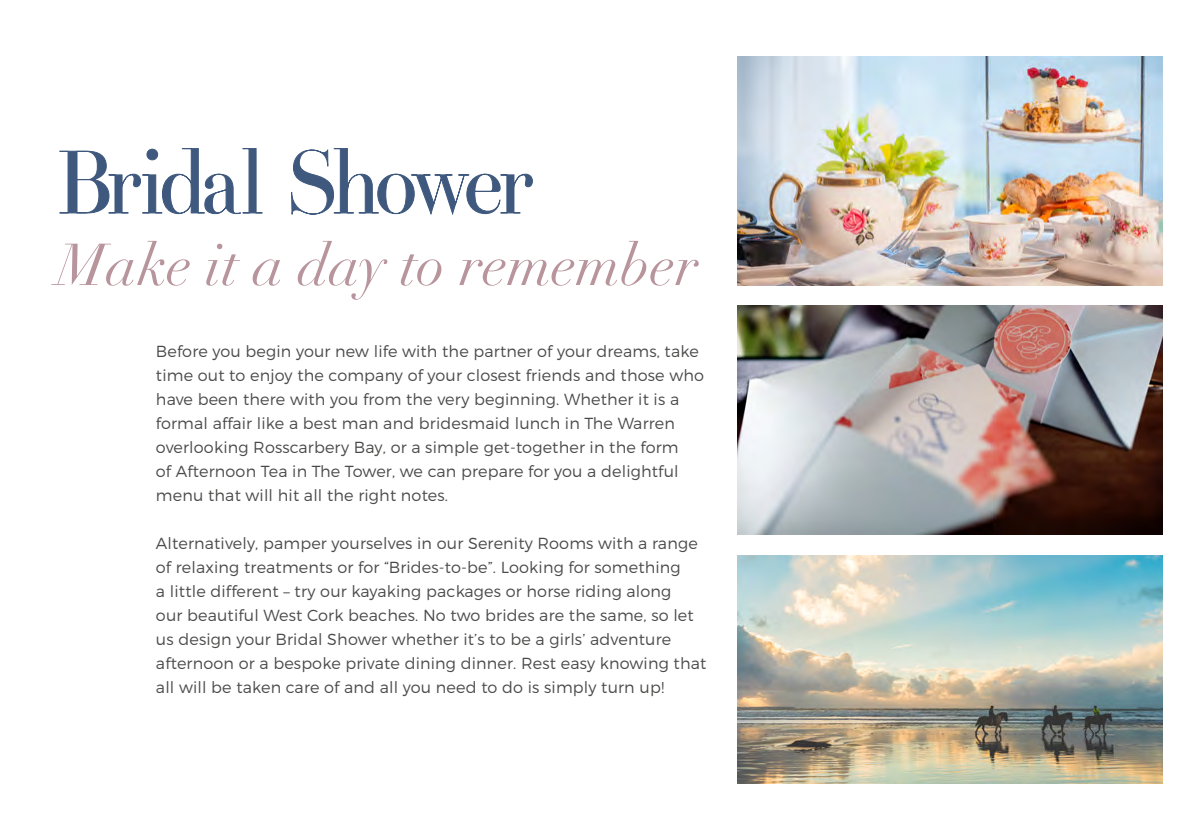
<style>
.page{position:relative;width:1191px;height:840px;background:#fff}
.page>*{position:absolute;margin:0;border:0;box-sizing:border-box;transform-origin:0 0}
.t1{font:88px "Henri Didot";letter-spacing:-.03em;color:#3e587e}
.t2{font:italic 58px "Didot";color:#b8949c}
.t3{font:300 16px/24px "Montserrat";letter-spacing:.01em;color:#4a4a49}
</style>
<div class="page">
<svg style="left:59px;top:148px;width:204px;height:67px"></svg>
<svg style="left:291px;top:148px;width:242px;height:67px"></svg>
<img style="left:737px;top:57px;width:425px;height:228px">
<img style="left:737px;top:306px;width:425px;height:228px">
<img style="left:737px;top:555px;width:425px;height:228px">
<h1 class="t1" style="left:57px;top:125px;width:478px">Bridal Shower</h1>
<h2 class="t2" style="left:57px;top:229px;width:643px">Make it a day to remember</h2>
<p class="t3" style="left:156px;top:339px;width:549px">Before you begin your new life with the partner of your dreams, take time out to enjoy the company of your closest friends and those who have been there with you from the very beginning. Whether it is a formal affair like a best man and bridesmaid lunch in The Warren overlooking Rosscarbery Bay, or a simple get-together in the form<br>of Afternoon Tea in The Tower, we can prepare for you a delightful menu that will hit all the right notes.</p>
<p class="t3" style="left:156px;top:531px;width:552px">Alternatively, pamper yourselves in our Serenity Rooms with a range of relaxing treatments or for “Brides-to-be”. Looking for something<br>a little different – try our kayaking packages or horse riding along<br>our beautiful West Cork beaches. No two brides are the same, so let us design your Bridal Shower whether it’s to be a girls’ adventure afternoon or a bespoke private dining dinner. Rest easy knowing that all will be taken care of and all you need to do is simply turn up!</p>
</div>
